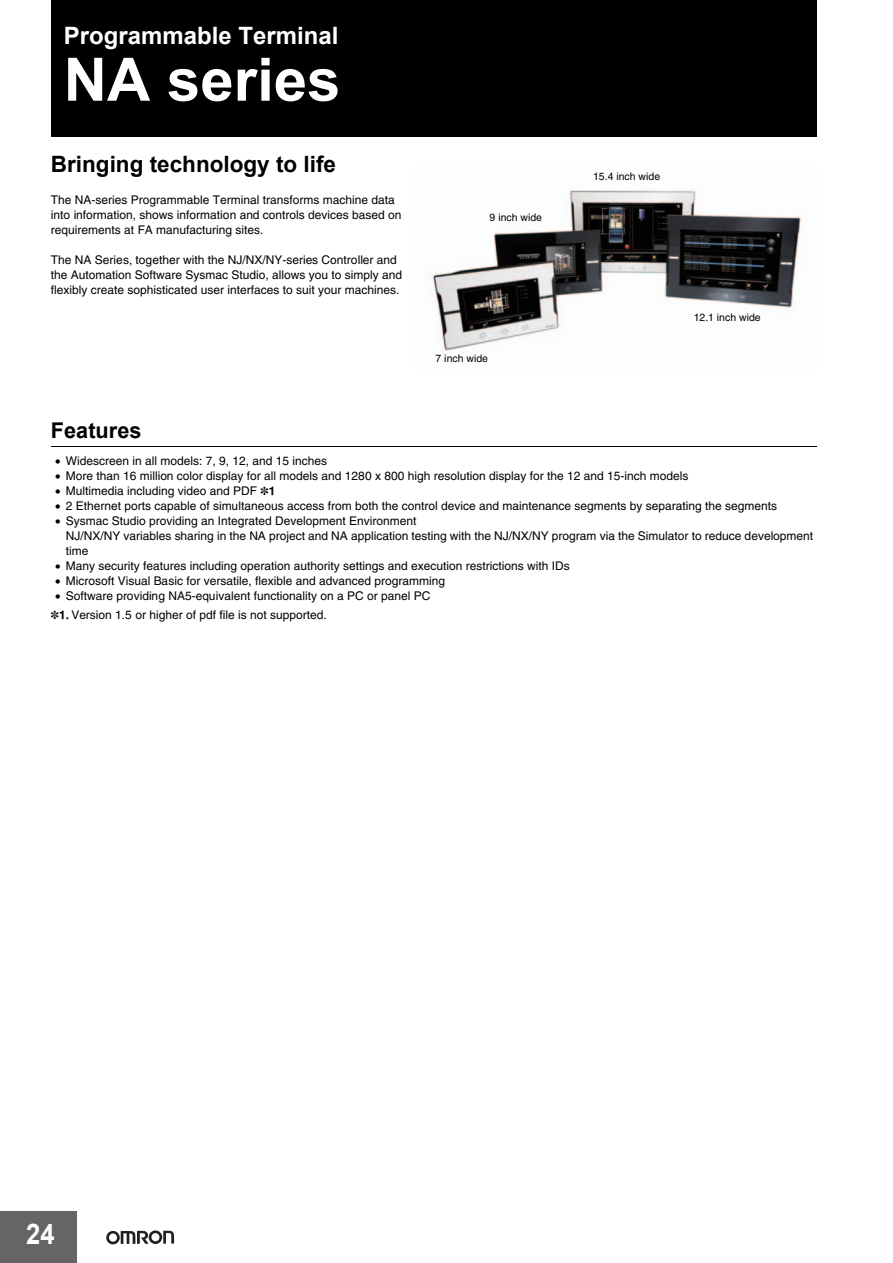
<style>
.page{position:relative;width:893px;height:1263px;background:#fff}
.page>*{position:absolute;margin:0;border:0;box-sizing:border-box;transform-origin:0 0}
.t1{font:700 60px "Arial";color:#fff}
.t2{font:700 28.5px "Arial";color:#fff;scale:.9 1}
.t3{font:700 24px "Arial";color:#fff}
.t4{font:700 22.5px "Arial";color:#000}
.t5{font:700 21.75px "Arial";color:#000}
.t6{font:12px/15px "Helvetica";color:#000}
.t7{font:10.5px "Helvetica";letter-spacing:.005em;color:#000}
</style>
<div class="page">
<div style="left:51px;top:0;width:765px;height:136px;background:#000"></div>
<svg style="left:106px;top:1230px;width:68px;height:14px"></svg>
<div style="left:0;top:1212px;width:76px;height:51px;background:#656565"></div>
<hr style="left:76px;top:1212px;width:1px;height:51px;background:#656565">
<hr style="left:51px;top:447px;width:765px;height:1px;background:#000">
<img style="left:426px;top:189px;width:376px;height:162px">
<h3 class="t3" style="left:64px;top:22px;width:276px">Programmable Terminal</h3>
<h1 class="t1" style="left:64px;top:46px;width:278px">NA series</h1>
<h3 class="t4" style="left:51px;top:152px;width:287px">Bringing technology to life</h3>
<p class="t6" style="left:51px;top:194px;width:352px">The NA-series Programmable Terminal transforms machine data into information, shows information and controls devices based on requirements at FA manufacturing sites.</p>
<p class="t6" style="left:51px;top:254px;width:353px">The NA Series, together with the NJ/NX/NY-series Controller and the Automation Software Sysmac Studio, allows you to simply and flexibly create sophisticated user interfaces to suit your machines.</p>
<p class="t7" style="left:490px;top:213px;width:54px">9 inch wide</p>
<p class="t7" style="left:436px;top:354px;width:54px">7 inch wide</p>
<p class="t7" style="left:593px;top:172px;width:69px">15.4 inch wide</p>
<p class="t7" style="left:694px;top:313px;width:69px">12.1 inch wide</p>
<h3 class="t5" style="left:51px;top:418px;width:92px">Features</h3>
<p class="t6" style="left:55px;top:454px;width:273px">• Widescreen in all models: 7, 9, 12, and 15 inches</p>
<p class="t6" style="left:55px;top:469px;width:635px">• More than 16 million color display for all models and 1280 x 800 high resolution display for the 12 and 15-inch models</p>
<p class="t6" style="left:55px;top:484px;width:203px">• Multimedia including video and PDF</p>
<p class="t6" style="left:55px;top:499px;width:723px">• 2 Ethernet ports capable of simultaneous access from both the control device and maintenance segments by separating the segments</p>
<p class="t6" style="left:66px;top:514px;width:749px;text-indent:-11px">• Sysmac Studio providing an Integrated Development Environment<br>NJ/NX/NY variables sharing in the NA project and NA application testing with the NJ/NX/NY program via the Simulator to reduce development time</p>
<p class="t6" style="left:55px;top:559px;width:516px">• Many security features including operation authority settings and execution restrictions with IDs</p>
<p class="t6" style="left:55px;top:574px;width:391px">• Microsoft Visual Basic for versatile, flexible and advanced programming</p>
<p class="t6" style="left:71px;top:587px;width:361px;line-height:19.5px;text-indent:-16px">• Software providing NA5-equivalent functionality on a PC or panel PC<br>Version 1.5 or higher of pdf file is not supported.</p>
<h2 class="t2" style="left:26px;top:1218px;width:33px">24</h2>
</div>
